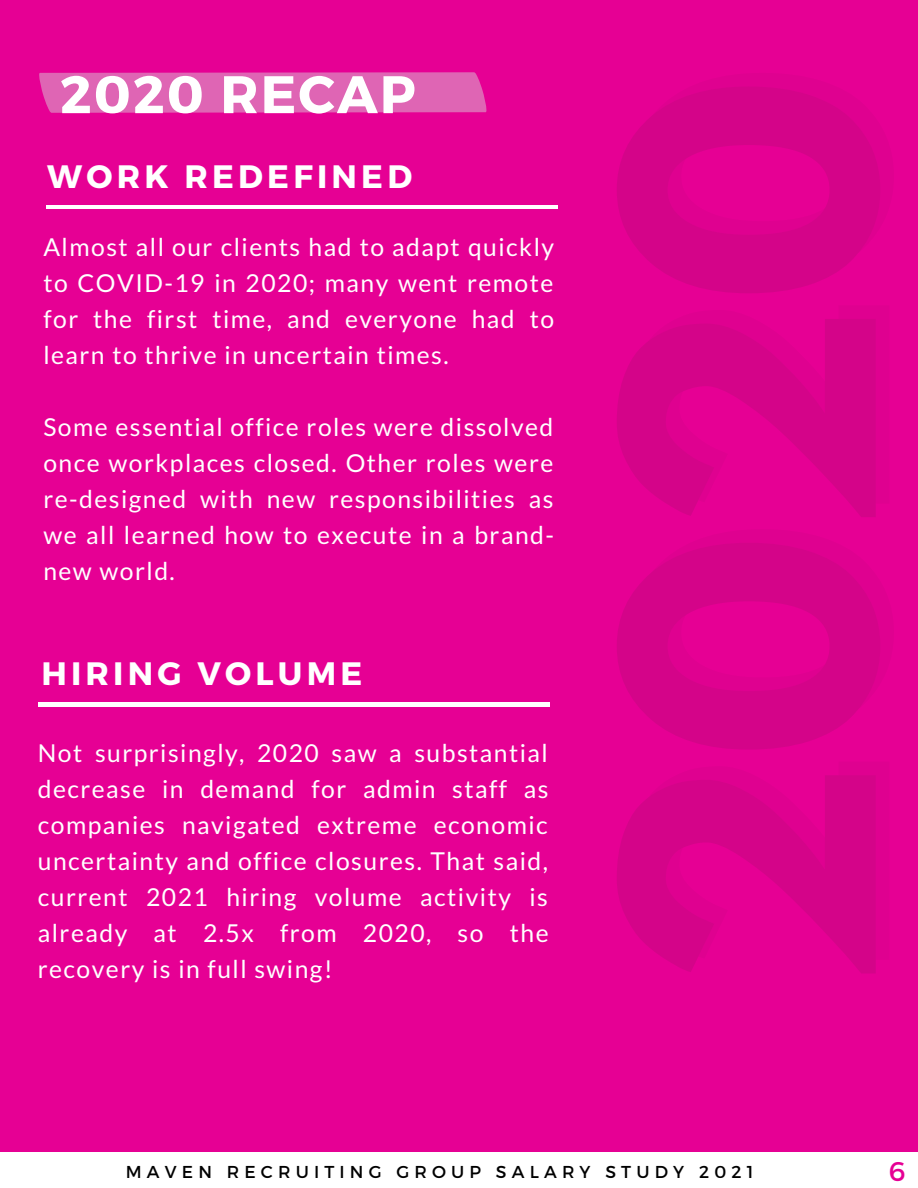
<style>
.page{position:relative;width:918px;height:1188px;background:#e60094}
.page>*{position:absolute;margin:0;border:0;box-sizing:border-box;transform-origin:0 0}
.t1{font:700 52.8px "Montserrat";letter-spacing:.04em;color:#fff}
.t2{font:700 32.4px "Montserrat";letter-spacing:.13em;color:#fff}
.t3{font:27px "Montserrat";color:#e60094}
.t4{font:24.6px/36px "Lato";letter-spacing:.06em;color:#fff;text-align:justify}
.t5{font:17.25px "Montserrat";letter-spacing:.3em;color:#000}
</style>
<div class="page">
<div style="left:0;top:1153px;width:918px;height:35px;background:#fff"></div>
<hr style="left:46px;top:205px;width:511px;height:4px;background:#fff">
<div style="left:39px;top:72px;width:447px;height:41px;background:#df65b4"></div>
<hr style="left:38px;top:703px;width:512px;height:3px;background:#fff">
<h1 class="t1" style="left:60px;top:60px;width:357px">2020 RECAP</h1>
<h2 class="t2" style="left:47px;top:155px;width:367px">WORK REDEFINED</h2>
<p class="t4" style="left:43px;top:229px;width:512px;text-align:left">Almost all our clients had to adapt quickly to COVID-19 in 2020; many went remote for<br>learn to thrive in uncertain times.</p>
<p class="t4" style="left:93px;top:301px;width:40px">the</p>
<p class="t4" style="left:147px;top:301px;width:52px">first</p>
<p class="t4" style="left:212px;top:301px;width:61px">time,</p>
<p class="t4" style="left:287px;top:301px;width:44px">and</p>
<p class="t4" style="left:345px;top:301px;width:113px">everyone</p>
<p class="t4" style="left:472px;top:301px;width:44px">had</p>
<p class="t4" style="left:530px;top:301px;width:26px">to</p>
<p class="t4" style="left:43px;top:409px;width:512px">Some essential office roles were dissolved once workplaces closed. Other roles were re-designed with new responsibilities as we all learned how to execute in a brand&shy;new world.</p>
<h2 class="t2" style="left:41px;top:653px;width:322px">HIRING VOLUME</h2>
<p class="t4" style="left:38px;top:735px;width:512px">Not surprisingly, 2020 saw a substantial decrease in demand for admin staff as companies navigated extreme economic uncertainty and office closures. That said, current 2021 hiring volume activity is already at 2.5x from 2020, so the recovery is in full swing!</p>
<p class="t5" style="left:126px;top:1161px;width:629px">MAVEN RECRUITING GROUP SALARY STUDY 2021</p>
<p class="t3" style="left:889px;top:1154px;width:18px">6</p>
</div>
